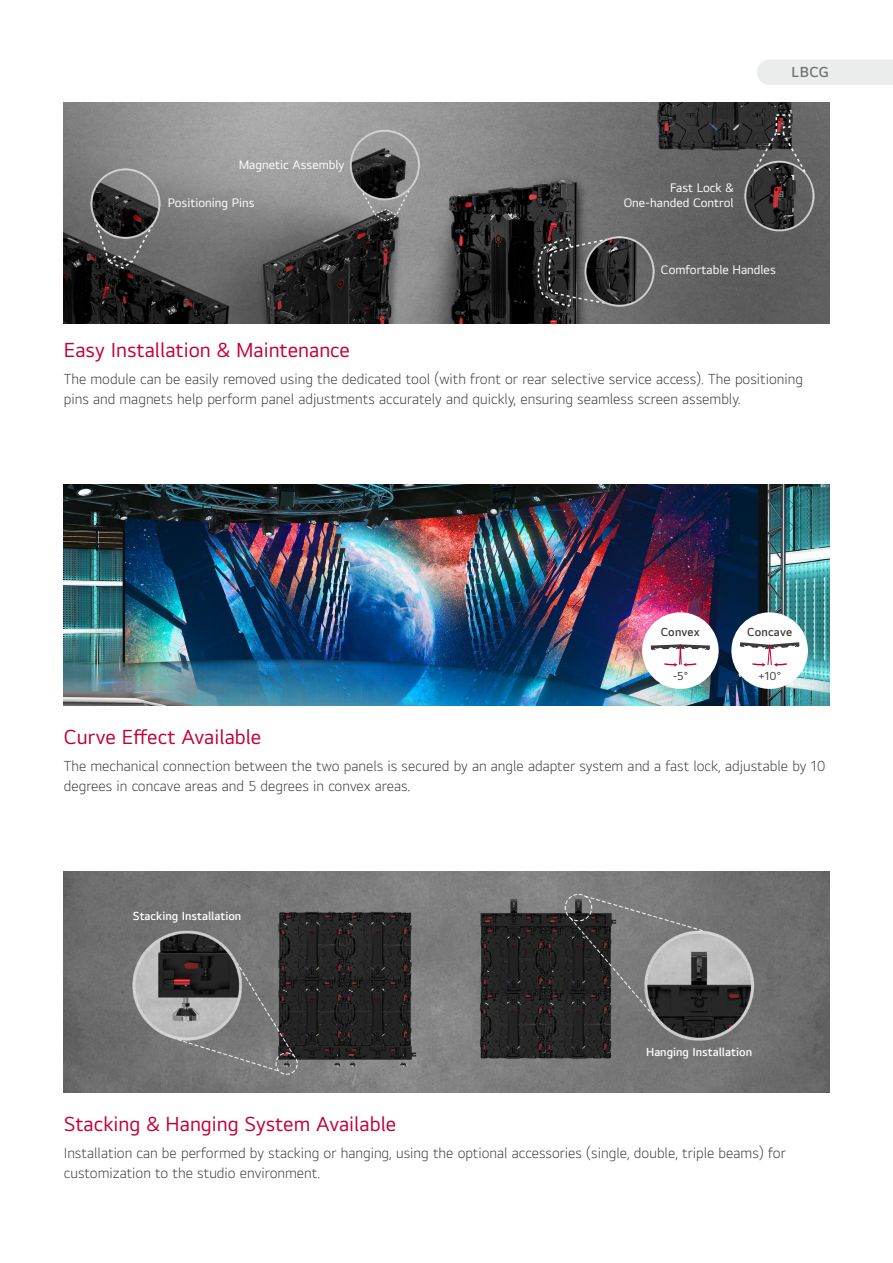
<style>
.page{position:relative;width:893px;height:1263px;background:#fff}
.page>*{position:absolute;margin:0;border:0;box-sizing:border-box;transform-origin:0 0}
.t1{font:21px "LGEI Text TTF";color:#c30037}
.t2{font:300 15px/19.5px "LGEI Text TTF";color:#3e3a39}
.t3{font:600 15px "LGEI Text TTF";color:#727171}
.t4{font:12.75px/15px "LGEI Text TTF";color:#fff;text-align:right}
.t5{font:600 12px "LGEI Text TTF";color:#fff}
.t6{font:600 12px "LGEI Text TTF";letter-spacing:.01em;color:#3e3a39}
.t7{font:12px "LGEI Text TTF";color:#3e3a39}
</style>
<div class="page">
<div style="left:757px;top:60px;width:136px;height:25px;background:#ebecec"></div>
<img style="left:64px;top:102px;width:765px;height:221px">
<img style="left:64px;top:872px;width:765px;height:221px">
<img style="left:64px;top:485px;width:765px;height:221px">
<div style="left:731px;top:612px;width:77px;height:77px;background:#fff;border-radius:50%"></div>
<svg style="left:740px;top:642px;width:59px;height:24px"></svg>
<div style="left:642px;top:612px;width:77px;height:77px;background:#fff;border-radius:50%"></div>
<svg style="left:651px;top:644px;width:59px;height:22px"></svg>
<p class="t4" style="left:239px;top:157px;width:107px">Magnetic Assembly</p>
<p class="t4" style="left:168px;top:195px;width:88px">Positioning Pins</p>
<p class="t3" style="left:792px;top:63px;width:39px">LBCG</p>
<p class="t4" style="left:624px;top:180px;width:111px">Fast Lock &amp;<br>One-handed Control</p>
<p class="t4" style="left:661px;top:262px;width:116px">Comfortable Handles</p>
<h1 class="t1" style="left:64px;top:337px;width:288px">Easy Installation &amp; Maintenance</h1>
<p class="t2" style="left:64px;top:369px;width:741px">The module can be easily removed using the dedicated tool (with front or rear selective service access). The positioning pins and magnets help perform panel adjustments accurately and quickly, ensuring seamless screen assembly.</p>
<p class="t6" style="left:661px;top:625px;width:41px">Convex</p>
<p class="t6" style="left:747px;top:625px;width:47px">Concave</p>
<p class="t7" style="left:673px;top:669px;width:17px">-5°</p>
<p class="t7" style="left:758px;top:669px;width:25px">+10°</p>
<h1 class="t1" style="left:64px;top:724px;width:199px">Curve Effect Available</h1>
<p class="t2" style="left:64px;top:756px;width:764px">The mechanical connection between the two panels is secured by an angle adapter system and a fast lock, adjustable by 10 degrees in concave areas and 5 degrees in convex areas.</p>
<p class="t5" style="left:133px;top:908px;width:110px">Stacking Installation</p>
<p class="t5" style="left:646px;top:1044px;width:107px">Hanging Installation</p>
<h1 class="t1" style="left:64px;top:1111px;width:334px">Stacking &amp; Hanging System Available</h1>
<p class="t2" style="left:64px;top:1143px;width:724px">Installation can be performed by stacking or hanging, using the optional accessories (single, double, triple beams) for customization to the studio environment.</p>
</div>
